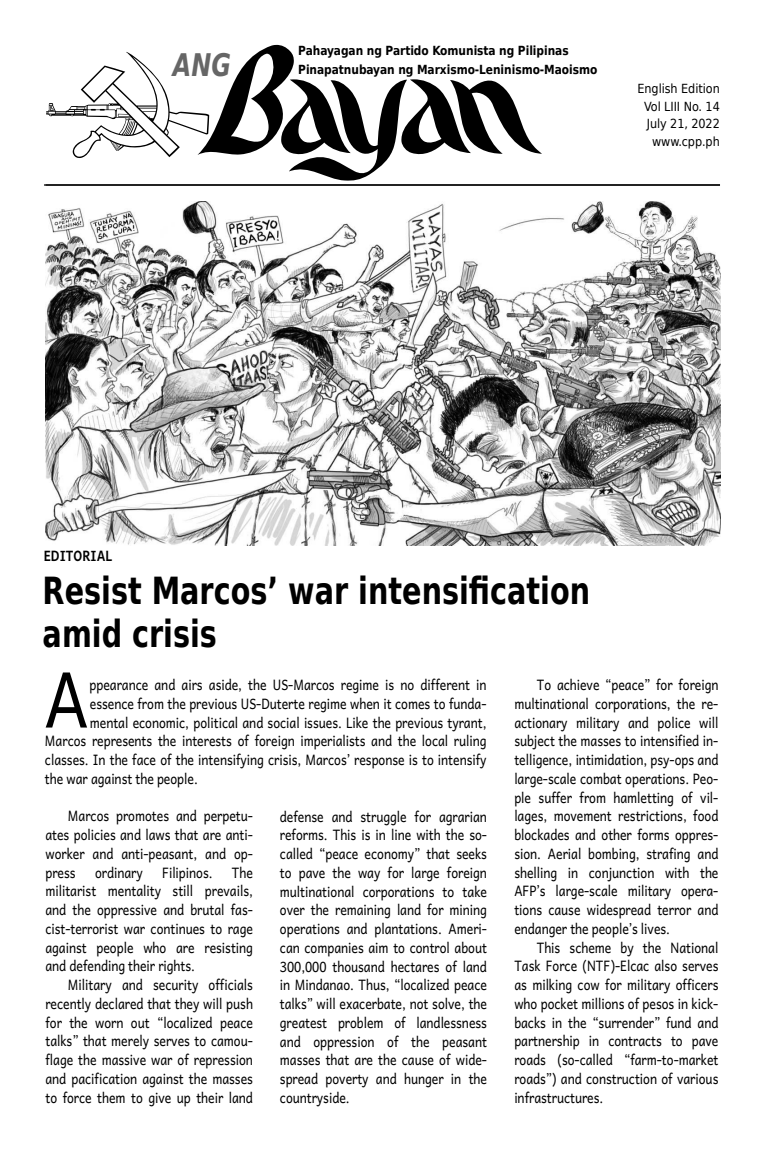
<style>
.page{position:relative;width:765px;height:1170px;background:#fff}
.page>*{position:absolute;margin:0;border:0;box-sizing:border-box;transform-origin:0 0}
.t1{font:77.25px "Andika New Basic";color:#000;scale:.85 1}
.t2{font:700 37.5px/42.5px "DejaVu Sans Condensed";color:#000;scale:.85 1}
.t3{font:italic 700 31.25px "DejaVu Sans Condensed";color:#666;scale:.85 1}
.t4{font:14.38px/18.8px "Andika New Basic";letter-spacing:-.005em;color:#000;text-align:justify;scale:.85 1}
.t5{font:700 14.38px "Andika New Basic";letter-spacing:-.005em;color:#000;scale:.85 1}
.t6{font:700 12.5px/18.8px "DejaVu Sans";letter-spacing:-.005em;color:#000;scale:.85 1}
.t7{font:12.5px/17.5px "DejaVu Sans";letter-spacing:-.005em;color:#000;text-align:right;scale:.9 1}
</style>
<div class="page">
<svg style="left:46px;top:52px;width:151px;height:106px"></svg>
<hr style="left:44px;top:184px;width:676px;height:2px;background:#000">
<svg style="left:197px;top:45px;width:345px;height:136px"></svg>
<img style="left:45px;top:202px;width:675px;height:344px">
<h3 class="t3" style="left:173px;top:41px;width:70px">ANG</h3>
<p class="t6" style="left:298px;top:41px;width:353px">Pahayagan ng Partido Komunista ng Pilipinas<br>Pinapatnubayan ng Marxismo-Leninismo-Maoismo</p>
<p class="t7" style="left:637px;top:80px;width:93px">English Edition<br>Vol LIII No. 14<br>July 21, 2022 www.cpp.ph</p>
<p class="t5" style="left:44px;top:542px;width:82px">EDITORIAL</p>
<h2 class="t2" style="left:43px;top:569px;width:646px">Resist Marcos’ war intensification amid crisis</h2>
<h1 class="t1" style="left:44px;top:629px;width:54px">A</h1>
<p class="t4" style="left:90px;top:673px;width:469px">ppearance and airs aside, the US-Marcos regime is no different in</p>
<p class="t4" style="left:514px;top:673px;width:242px;text-indent:23px">To achieve “peace” for foreign multinational corporations, the re‐ actionary military and police will subject the masses to intensified in‐ telligence, intimidation, psy-ops and large-scale combat operations. Peo‐ ple suffer from hamletting of vil‐ lages, movement restrictions, food blockades and other forms oppres‐ sion. Aerial bombing, strafing and shelling in conjunction with the AFP’s large-scale military opera‐ tions cause widespread terror and endanger the people’s lives.</p>
<p class="t4" style="left:514px;top:936px;width:242px;text-indent:23px">This scheme by the National Task Force (NTF)-Elcac also serves as milking cow for military officers who pocket millions of pesos in kick‐ backs in the “surrender” fund and partnership in contracts to pave roads (so-called “farm-to-market roads”) and construction of various infrastructures.</p>
<p class="t4" style="left:90px;top:692px;width:468px">essence from the previous US-Duterte regime when it comes to funda‐</p>
<p class="t4" style="left:90px;top:711px;width:468px">mental economic, political and social issues. Like the previous tyrant,</p>
<p class="t4" style="left:45px;top:730px;width:521px">Marcos represents the interests of foreign imperialists and the local ruling</p>
<p class="t4" style="left:45px;top:748px;width:521px">classes. In the face of the intensifying crisis, Marcos’ response is to intensify</p>
<p class="t4" style="left:45px;top:767px;width:181px">the war against the people.</p>
<p class="t4" style="left:280px;top:805px;width:245px">defense and struggle for agrarian reforms. This is in line with the so&shy;called “peace economy” that seeks to pave the way for large foreign multinational corporations to take over the remaining land for mining operations and plantations. Ameri‐ can companies aim to control about 300,000 thousand hectares of land in Mindanao. Thus, “localized peace talks” will exacerbate, not solve, the greatest problem of landlessness and oppression of the peasant masses that are the cause of wide‐ spread poverty and hunger in the countryside.</p>
<p class="t4" style="left:45px;top:805px;width:246px;text-indent:23px">Marcos promotes and perpetu‐ ates policies and laws that are anti&shy;worker and anti-peasant, and op‐ press</p>
<p class="t4" style="left:45px;top:861px;width:246px;text-indent:187px">The militarist mentality still prevails, and the oppressive and brutal fas‐ cist-terrorist war continues to rage against people who are resisting and defending their rights.</p>
<p class="t4" style="left:45px;top:973px;width:246px;text-indent:23px">Military and security officials recently declared that they will push for the worn out “localized peace talks” that merely serves to camou‐ flage the massive war of repression and pacification against the masses to force them to give up their land</p>
<p class="t4" style="left:95px;top:861px;width:58px">ordinary</p>
<p class="t4" style="left:162px;top:861px;width:61px">Filipinos.</p>
</div>
